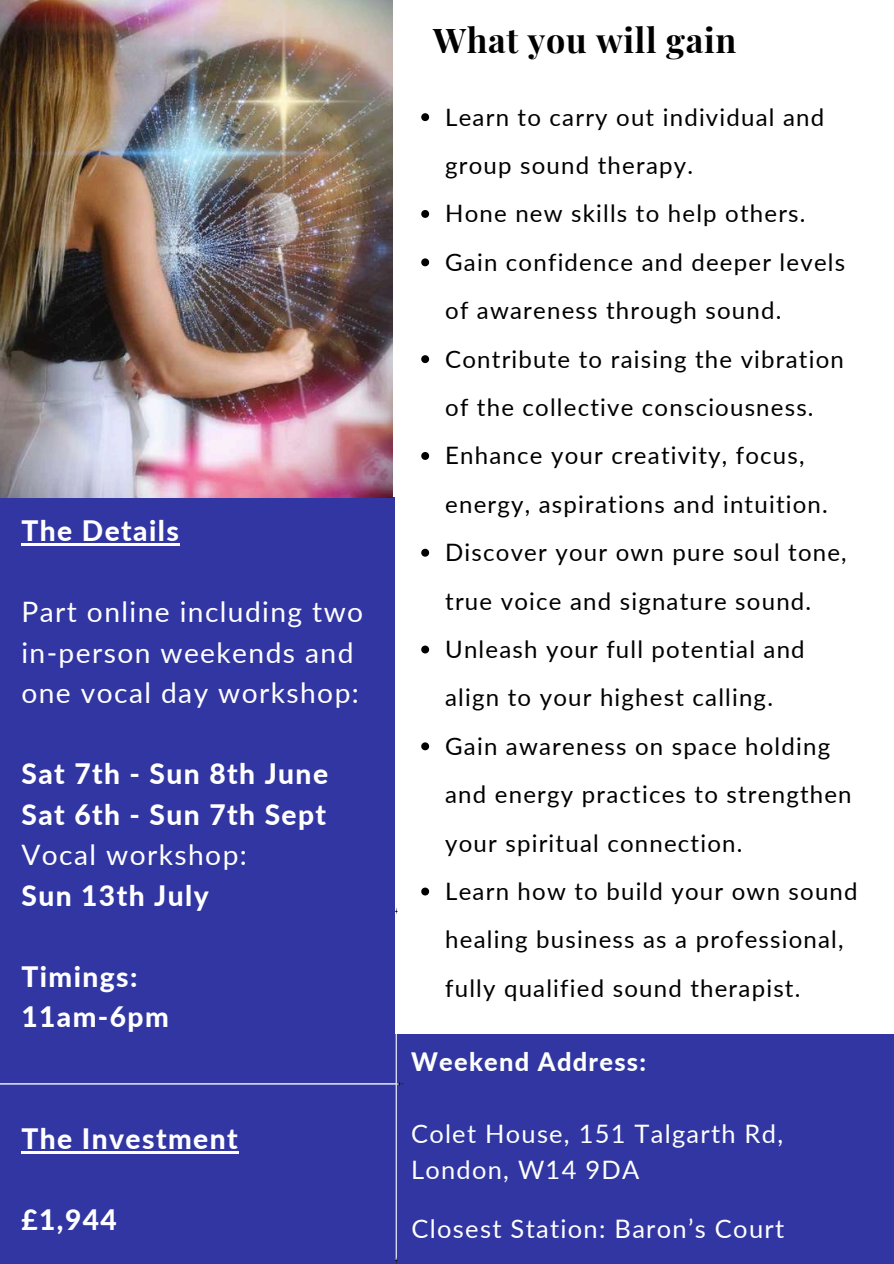
<style>
.page{position:relative;width:894px;height:1264px;background:#fff}
.page>*{position:absolute;margin:0;border:0;box-sizing:border-box;transform-origin:0 0}
.t1{font:700 34.05px "Playfair Display";letter-spacing:.02em;color:#000}
.t2{font:800 28.2px/40.5px "Lato";letter-spacing:.05em;color:#fff}
.t3{font:28.2px/40.5px "Lato";letter-spacing:.05em;color:#fff}
.t4{font:25.5px "Lato";letter-spacing:.05em;color:#fff}
.t5{font:25.35px/36px "Lato";letter-spacing:.05em;color:#fdfffc}
.t6{font:800 25.35px "Lato";letter-spacing:.05em;color:#fdfffc}
.t7{font:24px/48.3px "Lato";letter-spacing:.05em;color:#000}
</style>
<div class="page">
<div style="left:0;top:497px;width:394px;height:766px;background:#3236a2"></div>
<img style="left:0;top:0;width:392px;height:497px">
<div style="left:0;top:1034px;width:893px;height:229px;background:#3236a2"></div>
<hr style="left:21px;top:543px;width:159px;height:2px;background:#fff">
<svg style="left:0;top:907px;width:404px;height:356px"></svg>
<svg style="left:421px;top:113px;width:8px;height:8px"></svg>
<svg style="left:421px;top:210px;width:8px;height:8px"></svg>
<svg style="left:421px;top:258px;width:8px;height:8px"></svg>
<svg style="left:421px;top:355px;width:8px;height:8px"></svg>
<svg style="left:421px;top:452px;width:8px;height:8px"></svg>
<svg style="left:421px;top:549px;width:8px;height:7px"></svg>
<svg style="left:421px;top:645px;width:8px;height:8px"></svg>
<svg style="left:421px;top:742px;width:8px;height:8px"></svg>
<svg style="left:421px;top:887px;width:8px;height:8px"></svg>
<p class="t2" style="left:21px;top:510px;width:159px">The Details</p>
<p class="t3" style="left:21px;top:591px;width:343px">Part online including two in-person weekends and one vocal day workshop:</p>
<p class="t2" style="left:21px;top:753px;width:308px">Sat 7th - Sun 8th June<br>Sat 6th - Sun 7th Sept</p>
<p class="t3" style="left:21px;top:834px;width:227px">Vocal workshop:</p>
<p class="t2" style="left:21px;top:874px;width:189px">Sun 13th July</p>
<p class="t2" style="left:21px;top:955px;width:149px">Timings:<br>11am-6pm</p>
<p class="t2" style="left:21px;top:1117px;width:218px">The Investment</p>
<p class="t2" style="left:21px;top:1198px;width:97px">£1,944</p>
<h1 class="t1" style="left:433px;top:16px;width:305px">What you will gain</h1>
<p class="t7" style="left:445px;top:92px;width:414px">Learn to carry out individual and group sound therapy.<br>Hone new skills to help others.<br>Gain confidence and deeper levels of awareness through sound.<br>Contribute to raising the vibration of the collective consciousness.<br>Enhance your creativity, focus, energy, aspirations and intuition.<br>Discover your own pure soul tone, true voice and signature sound.<br>Unleash your full potential and align to your highest calling.<br>Gain awareness on space holding and energy practices to strengthen your spiritual connection.<br>Learn how to build your own sound healing business as a professional, fully qualified sound therapist.</p>
<p class="t6" style="left:411px;top:1045px;width:236px">Weekend Address:</p>
<p class="t5" style="left:411px;top:1115px;width:373px">Colet House, 151 Talgarth Rd,<br>London, W14 9DA</p>
<p class="t4" style="left:411px;top:1213px;width:374px">Closest Station: Baron’s Court</p>
</div>
